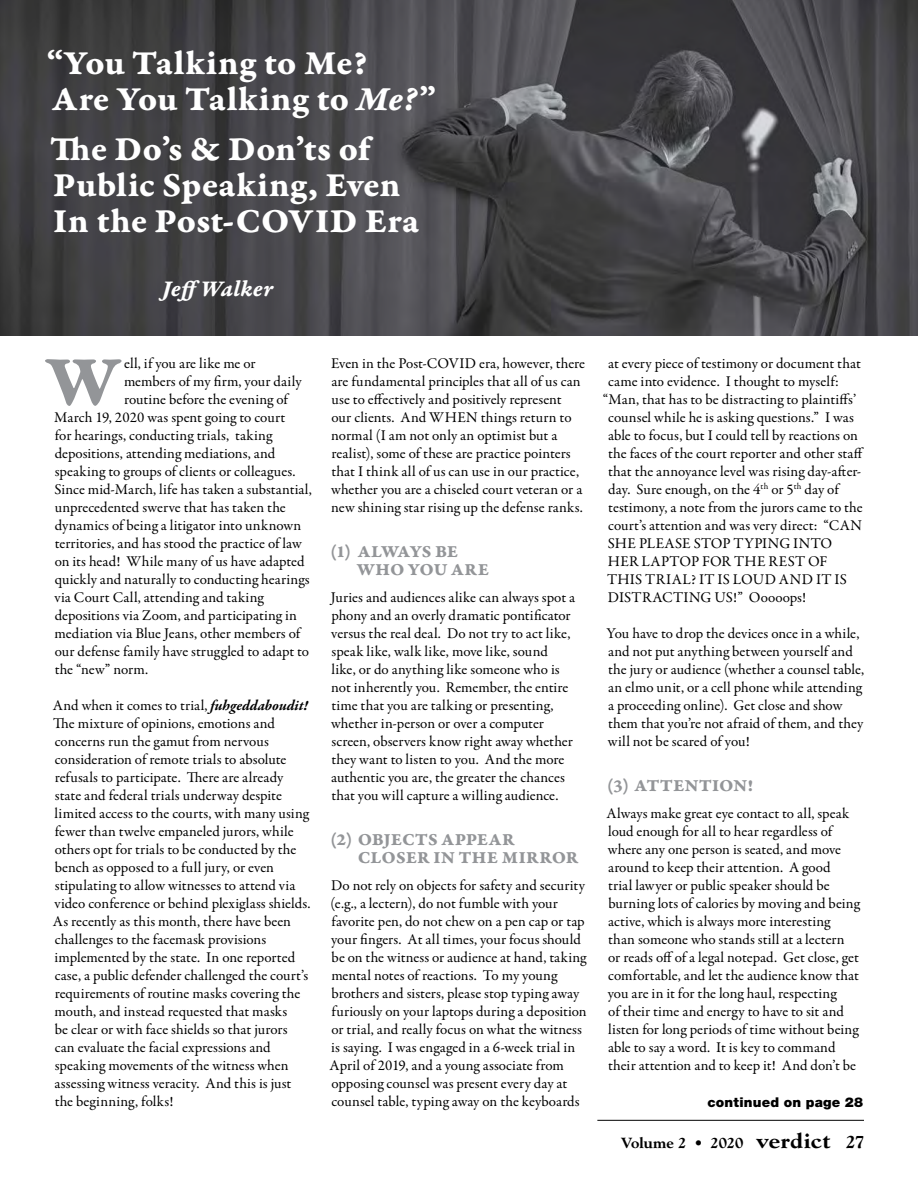
<style>
.page{position:relative;width:918px;height:1188px;background:#fff}
.page>*{position:absolute;margin:0;border:0;box-sizing:border-box;transform-origin:0 0}
.ASCDC_Basic_Text{font:74.7px "Garamond Premr Pro Bd Capt";color:#939598}
.ASCDC_Basic_Text-2{font:36px/36px "Garamond Premr Pro Bd Capt";color:#fff}
.ASCDC_Basic_Text-3{font:24px "Garamond Premr Pro Bd It Capt";letter-spacing:.005em;color:#fff}
.ASCDC_Section_Header{font:18px/18px "Garamond Premr Pro Bd Capt";letter-spacing:.005em;color:#939598}
.ASCDC_Basic_Text-4{font:15px/18px "Garamond Premr Pro";letter-spacing:.005em;color:#000}
.ASCDC_Basic_Text-5{font:15px "Garamond Premr Pro";letter-spacing:.025em;color:#000}
.t1{font:800 15px "Goudy";letter-spacing:-.005em;color:#000}
.ASCDC_Basic_Text-6{font:900 13.5px "Helvetica Neue LT Pro";letter-spacing:.015em;color:#000}
.s1{font-family:"Garamond Premr Pro Bd It Capt"}
.s2{font-weight:700;font-style:italic}
.s3{font-size:21px}
.s4{font-size:18px}
</style>
<div class="page">
<hr style="left:597px;top:1120px;width:267px;height:1px;background:#000">
<img style="left:0;top:0;width:918px;height:336px">
<p class="ASCDC_Basic_Text-2" style="left:47px;top:46px;width:391px">“You Talking to Me?<br>Are You Talking to <span class="s1">Me?</span>”</p>
<p class="ASCDC_Basic_Text-2" style="left:50px;top:131px;width:370px">The Do’s &amp; Don’ts of<br>Public Speaking, Even<br>In the Post-COVID Era</p>
<p class="ASCDC_Basic_Text-3" style="left:162px;top:274px;width:113px">JeffWalker</p>
<p class="ASCDC_Basic_Text" style="left:47px;top:337px;width:74px">W</p>
<p class="ASCDC_Basic_Text-4" style="left:124px;top:355px;width:133px">ell, if you are like me or</p>
<p class="ASCDC_Basic_Text-4" style="left:124px;top:373px;width:179px">members of my firm, your daily</p>
<p class="ASCDC_Basic_Text-4" style="left:124px;top:391px;width:165px">routine before the evening of</p>
<p class="ASCDC_Basic_Text-4" style="left:54px;top:409px;width:233px">March 19, 2020 was spent going to court</p>
<p class="ASCDC_Basic_Text-4" style="left:55px;top:427px;width:219px">for hearings, conducting trials, taking</p>
<p class="ASCDC_Basic_Text-4" style="left:55px;top:445px;width:222px">depositions, attending mediations, and</p>
<p class="ASCDC_Basic_Text-4" style="left:55px;top:463px;width:242px">speaking to groups of clients or colleagues.</p>
<p class="ASCDC_Basic_Text-4" style="left:54px;top:481px;width:259px">Since mid-March, life has taken a substantial,</p>
<p class="ASCDC_Basic_Text-4" style="left:55px;top:499px;width:232px">unprecedented swerve that has taken the</p>
<p class="ASCDC_Basic_Text-4" style="left:55px;top:517px;width:248px">dynamics of being a litigator into unknown</p>
<p class="ASCDC_Basic_Text-4" style="left:55px;top:535px;width:249px">territories, and has stood the practice of law</p>
<p class="ASCDC_Basic_Text-4" style="left:55px;top:553px;width:252px">on its head! While many of us have adapted</p>
<p class="ASCDC_Basic_Text-4" style="left:55px;top:571px;width:256px">quickly and naturally to conducting hearings</p>
<p class="ASCDC_Basic_Text-4" style="left:54px;top:589px;width:211px">via Court Call, attending and taking</p>
<p class="ASCDC_Basic_Text-4" style="left:55px;top:607px;width:244px">depositions via Zoom, and participating in</p>
<p class="ASCDC_Basic_Text-4" style="left:55px;top:625px;width:247px">mediation via Blue Jeans, other members of</p>
<p class="ASCDC_Basic_Text-4" style="left:55px;top:643px;width:256px">our defense family have struggled to adapt to</p>
<p class="ASCDC_Basic_Text-4" style="left:55px;top:661px;width:95px">the “new” norm.</p>
<p class="ASCDC_Basic_Text-4" style="left:53px;top:697px;width:257px">And when it comes to trial, <span class="s2">fuhgeddaboudit!</span></p>
<p class="ASCDC_Basic_Text-4" style="left:53px;top:715px;width:259px">The mixture of opinions, emotions and concerns run the gamut from nervous consideration of remote trials to absolute refusals to participate. There are already state and federal trials underway despite limited access to the courts, with many using fewer than twelve empaneled jurors, while others opt for trials to be conducted by the bench as opposed to a full jury, or even stipulating to allow witnesses to attend via video conference or behind plexiglass shields.<br>As recently as this month, there have been challenges to the facemask provisions implemented by the state. In one reported case, a public defender challenged the court’s requirements of routine masks covering the mouth, and instead requested that masks<br>be clear or with face shields so that jurors<br>can evaluate the facial expressions and speaking movements of the witness when assessing witness veracity. And this is just the beginning, folks!</p>
<p class="ASCDC_Basic_Text-4" style="left:331px;top:355px;width:256px">Even in the Post-COVID era, however, there are fundamental principles that all of us can use to effectively and positively represent<br>our clients. And WHEN things return to normal (I am not only an optimist but a realist), some of these are practice pointers that I think all of us can use in our practice, whether you are a chiseled court veteran or a new shining star rising up the defense ranks.</p>
<p class="ASCDC_Section_Header" style="left:357px;top:543px;width:134px;text-indent:-27px">(1) ALWAYS BE<br>WHO YOU ARE</p>
<p class="ASCDC_Basic_Text-4" style="left:331px;top:589px;width:246px">Juries and audiences alike can always spot a phony and an overly dramatic pontificator versus the real deal. Do not try to act like, speak like, walk like, move like, sound like, or do anything like someone who is not inherently you. Remember, the entire time that you are talking or presenting, whether in-person or over a computer screen, observers know right away whether they want to listen to you. And the more authentic you are, the greater the chances that you will capture a willing audience.</p>
<p class="ASCDC_Section_Header" style="left:358px;top:831px;width:222px;text-indent:-28px">(2) OBJECTS APPEAR<br>CLOSER IN THE MIRROR</p>
<p class="ASCDC_Basic_Text-4" style="left:330px;top:877px;width:259px">Do not rely on objects for safety and security (e.g., a lectern), do not fumble with your favorite pen, do not chew on a pen cap or tap your fingers. At all times, your focus should be on the witness or audience at hand, taking mental notes of reactions. To my young brothers and sisters, please stop typing away furiously on your laptops during a deposition or trial, and really focus on what the witness is saying. I was engaged in a 6-week trial in April of 2019, and a young associate from opposing counsel was present every day at counsel table, typing away on the keyboards</p>
<p class="ASCDC_Basic_Text-4" style="left:608px;top:355px;width:254px">at every piece of testimony or document that</p>
<p class="ASCDC_Basic_Text-4" style="left:608px;top:373px;width:232px">came into evidence. I thought to myself:</p>
<p class="ASCDC_Basic_Text-4" style="left:603px;top:391px;width:255px">“Man, that has to be distracting to plaintiffs’</p>
<p class="ASCDC_Basic_Text-4" style="left:608px;top:409px;width:247px">counsel while he is asking questions.” I was</p>
<p class="ASCDC_Basic_Text-4" style="left:608px;top:427px;width:251px">able to focus, but I could tell by reactions on</p>
<p class="ASCDC_Basic_Text-4" style="left:608px;top:445px;width:257px">the faces of the court reporter and other staff</p>
<p class="ASCDC_Basic_Text-4" style="left:608px;top:463px;width:255px">that the annoyance level was rising day-after-</p>
<p class="ASCDC_Basic_Text-4" style="left:608px;top:481px;width:232px">day. Sure enough, on the 4<sup>th</sup> or 5<sup>th</sup> day of</p>
<p class="ASCDC_Basic_Text-4" style="left:608px;top:499px;width:256px">testimony, a note from the jurors came to the</p>
<p class="ASCDC_Basic_Text-4" style="left:608px;top:517px;width:255px">court’s attention and was very direct: “CAN</p>
<p class="ASCDC_Basic_Text-4" style="left:608px;top:535px;width:226px">SHE PLEASE STOP TYPING INTO</p>
<p class="ASCDC_Basic_Text-4" style="left:608px;top:553px;width:221px">HER LAPTOP FOR THE REST OF</p>
<p class="ASCDC_Basic_Text-5" style="left:607px;top:571px;width:241px">THIS TRIAL? IT IS LOUD AND IT IS</p>
<p class="ASCDC_Basic_Text-4" style="left:608px;top:589px;width:200px">DISTRACTING US!” Ooooops!</p>
<p class="ASCDC_Basic_Text-4" style="left:607px;top:625px;width:259px">You have to drop the devices once in a while, and not put anything between yourself and the jury or audience (whether a counsel table, an elmo unit, or a cell phone while attending a proceeding online). Get close and show them that you’re not afraid of them, and they will not be scared of you!</p>
<p class="ASCDC_Section_Header" style="left:607px;top:777px;width:148px">(3) ATTENTION!</p>
<p class="ASCDC_Basic_Text-4" style="left:606px;top:805px;width:255px">Always make great eye contact to all, speak loud enough for all to hear regardless of where any one person is seated, and move around to keep their attention. A good<br>trial lawyer or public speaker should be burning lots of calories by moving and being active, which is always more interesting<br>than someone who stands still at a lectern<br>or reads off of a legal notepad. Get close, get comfortable, and let the audience know that you are in it for the long haul, respecting<br>of their time and energy to have to sit and listen for long periods of time without being able to say a word. It is key to command their attention and to keep it! And don’t be</p>
<p class="ASCDC_Basic_Text-6" style="left:707px;top:1094px;width:157px">continued on page 28</p>
<p class="t1" style="left:621px;top:1134px;width:246px">Volume 2 • 2020 <span class="s3">verdict</span> <span class="s4">27</span></p>
</div>
